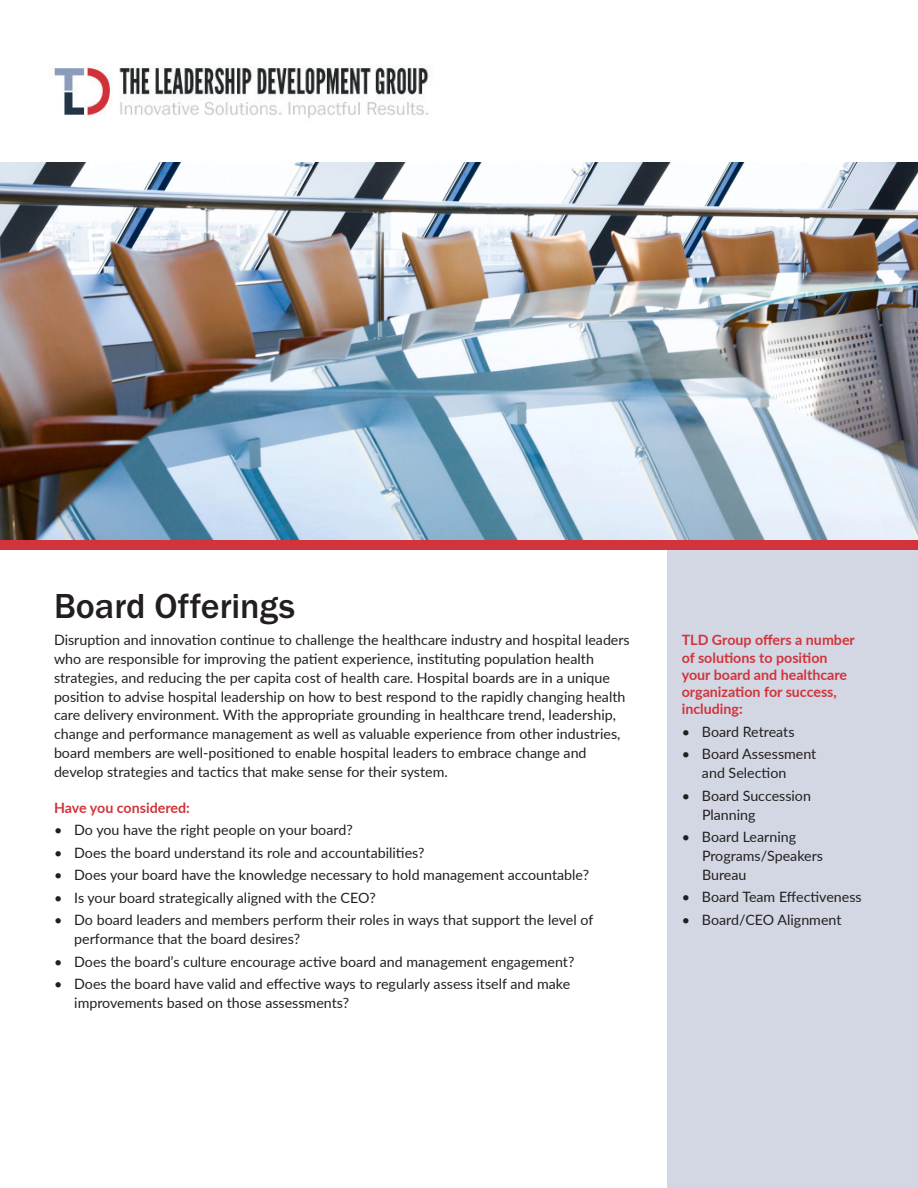
<style>
.page{position:relative;width:918px;height:1188px;background:#fff}
.page>*{position:absolute;margin:0;border:0;box-sizing:border-box;transform-origin:0 0}
.t1{font:500 36px "Franklin Gothic URW";color:#231f20}
.Bullets{font:14.25px/18.8px "Lato";color:#231f20}
.text{font:14.25px/18.8px "Lato";color:#231f20}
.Red_Subs{font:700 14.25px/17.2px "Lato";color:#d1343b}
</style>
<div class="page">
<div style="left:668px;top:549px;width:250px;height:639px;background:#d3d7e4"></div>
<img style="left:0;top:162px;width:918px;height:378px">
<div style="left:0;top:540px;width:918px;height:9px;background:#d1343b"></div>
<img style="left:51px;top:65px;width:378px;height:54px">
<p class="t1" style="left:54px;top:584px;width:243px">Board Offerings</p>
<p class="text" style="left:54px;top:630px;width:577px">Disruption and innovation continue to challenge the healthcare industry and hospital leaders who are responsible for improving the patient experience, instituting population health strategies, and reducing the per capita cost of health care. Hospital boards are in a unique position to advise hospital leadership on how to best respond to the rapidly changing health care delivery environment. With the appropriate grounding in healthcare trend, leadership, change and performance management as well as valuable experience from other industries, board members are well-positioned to enable hospital leaders to embrace change and develop strategies and tactics that make sense for their system.</p>
<p class="Red_Subs" style="left:54px;top:798px;width:137px">Have you considered:</p>
<p class="Bullets" style="left:54px;top:820px;width:300px">• Do you have the right people on your board?</p>
<p class="Bullets" style="left:54px;top:843px;width:372px">• Does the board understand its role and accountabilities?</p>
<p class="Bullets" style="left:54px;top:865px;width:537px">• Does your board have the knowledge necessary to hold management accountable?</p>
<p class="Bullets" style="left:54px;top:888px;width:323px">• Is your board strategically aligned with the CEO?</p>
<p class="Bullets" style="left:74px;top:910px;width:521px;text-indent:-20px">• Do board leaders and members perform their roles in ways that support the level of performance that the board desires?</p>
<p class="Bullets" style="left:54px;top:951px;width:522px">• Does the board’s culture encourage active board and management engagement?</p>
<p class="Bullets" style="left:74px;top:974px;width:498px;text-indent:-20px">• Does the board have valid and effective ways to regularly assess itself and make improvements based on those assessments?</p>
<p class="Red_Subs" style="left:682px;top:631px;width:175px">TLD Group offers a number of solutions to position your board and healthcare organization for success, including:</p>
<p class="Bullets" style="left:682px;top:722px;width:114px">• Board Retreats</p>
<p class="Bullets" style="left:702px;top:744px;width:116px;text-indent:-20px">• Board Assessment and Selection</p>
<p class="Bullets" style="left:702px;top:786px;width:111px;text-indent:-20px">• Board Succession<br>Planning</p>
<p class="Bullets" style="left:702px;top:827px;width:123px;text-indent:-20px">• Board Learning<br>Programs/Speakers<br>Bureau</p>
<p class="Bullets" style="left:682px;top:887px;width:182px">• Board Team Effectiveness</p>
<p class="Bullets" style="left:682px;top:909px;width:161px">• Board/CEO Alignment</p>
</div>
